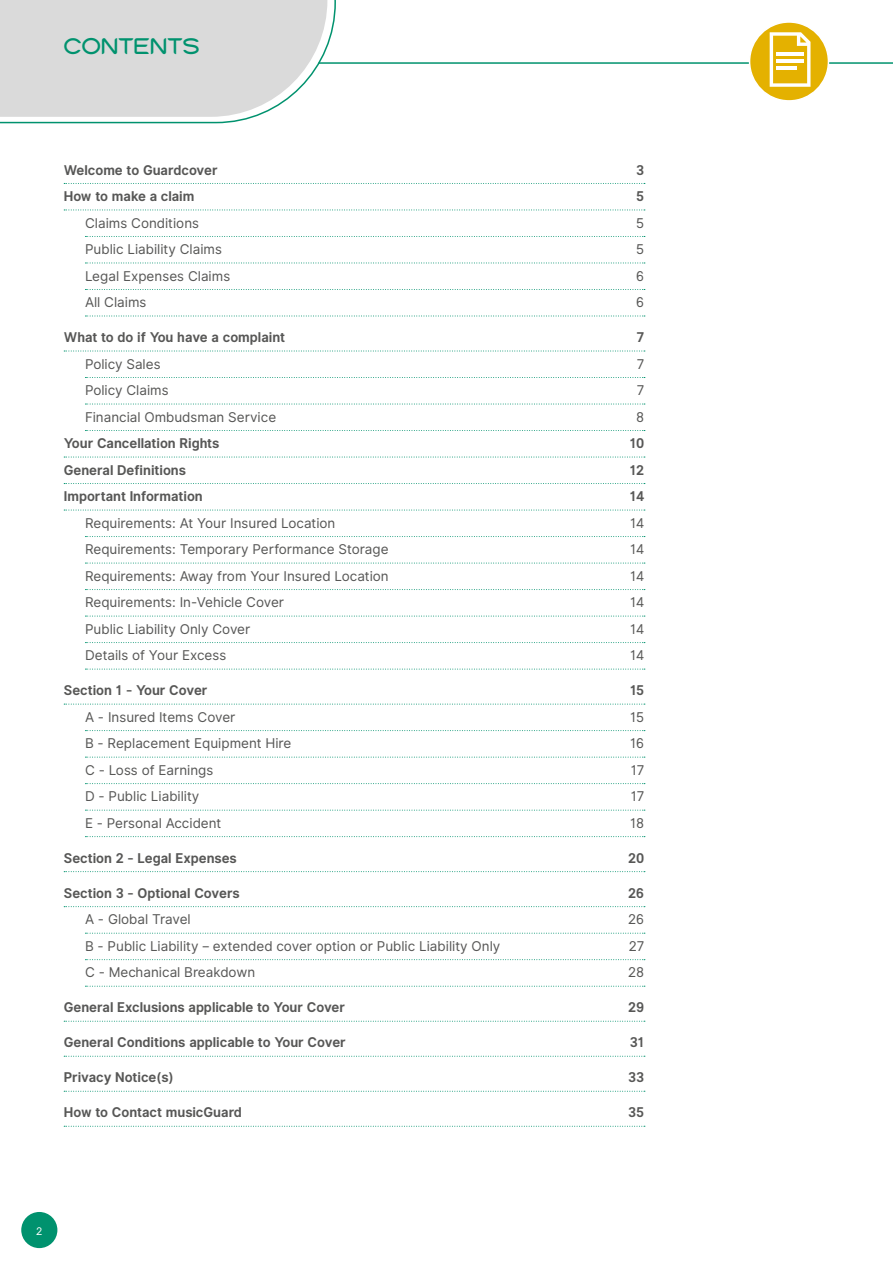
<style>
.page{position:relative;width:893px;height:1263px;background:#fff}
.page>*{position:absolute;margin:0;border:0;box-sizing:border-box;transform-origin:0 0}
.t1{font:700 24px "Cabourg";color:#00926e}
.t2{font:13.5px "Inter UI";color:#575756}
.t3{font:700 13.5px "Inter UI";color:#575756}
.t4{font:10.5px "Inter UI";color:#fff}
</style>
<div class="page">
<svg style="left:64px;top:183px;width:581px;height:1px"></svg>
<svg style="left:64px;top:210px;width:581px;height:1px"></svg>
<svg style="left:85px;top:236px;width:560px;height:1px"></svg>
<svg style="left:85px;top:263px;width:560px;height:1px"></svg>
<svg style="left:85px;top:289px;width:560px;height:1px"></svg>
<svg style="left:85px;top:316px;width:560px;height:1px"></svg>
<svg style="left:64px;top:351px;width:581px;height:1px"></svg>
<svg style="left:85px;top:377px;width:560px;height:1px"></svg>
<svg style="left:85px;top:404px;width:560px;height:1px"></svg>
<svg style="left:85px;top:430px;width:560px;height:1px"></svg>
<svg style="left:64px;top:457px;width:581px;height:1px"></svg>
<svg style="left:64px;top:483px;width:581px;height:1px"></svg>
<svg style="left:64px;top:510px;width:581px;height:1px"></svg>
<svg style="left:85px;top:536px;width:560px;height:1px"></svg>
<svg style="left:85px;top:563px;width:560px;height:1px"></svg>
<svg style="left:85px;top:589px;width:560px;height:1px"></svg>
<svg style="left:85px;top:616px;width:560px;height:1px"></svg>
<svg style="left:85px;top:642px;width:560px;height:1px"></svg>
<svg style="left:85px;top:669px;width:560px;height:1px"></svg>
<svg style="left:64px;top:704px;width:581px;height:1px"></svg>
<svg style="left:85px;top:730px;width:560px;height:1px"></svg>
<svg style="left:85px;top:757px;width:560px;height:1px"></svg>
<svg style="left:85px;top:783px;width:560px;height:1px"></svg>
<svg style="left:85px;top:810px;width:560px;height:1px"></svg>
<svg style="left:85px;top:836px;width:560px;height:1px"></svg>
<svg style="left:64px;top:871px;width:581px;height:1px"></svg>
<svg style="left:64px;top:906px;width:581px;height:1px"></svg>
<svg style="left:85px;top:933px;width:560px;height:1px"></svg>
<svg style="left:85px;top:959px;width:560px;height:1px"></svg>
<svg style="left:85px;top:986px;width:560px;height:1px"></svg>
<svg style="left:64px;top:1021px;width:581px;height:1px"></svg>
<svg style="left:64px;top:1056px;width:581px;height:1px"></svg>
<svg style="left:64px;top:1091px;width:581px;height:1px"></svg>
<svg style="left:64px;top:1126px;width:581px;height:1px"></svg>
<div style="left:21px;top:1212px;width:36px;height:36px;background:#00926e;border-radius:50%"></div>
<svg style="left:0;top:0;width:336px;height:124px;background:#dbdddd"></svg>
<hr style="left:318px;top:62px;width:575px;height:2px;background:#00926e">
<div style="left:750px;top:22px;width:78px;height:79px;background:#e4b100;border-radius:50%"></div>
<div style="left:749px;top:21px;width:80px;height:81px;border:2px solid #fff;border-radius:50%"></div>
<svg style="left:770px;top:32px;width:40px;height:55px"></svg>
<h1 class="t1" style="left:64px;top:34px;width:137px">CONTENTS</h1>
<p class="t3" style="left:64px;top:161px;width:155px">Welcome to Guardcover</p>
<p class="t3" style="left:636px;top:161px;width:10px">3</p>
<p class="t3" style="left:64px;top:187px;width:132px">How to make a claim</p>
<p class="t3" style="left:636px;top:187px;width:10px">5</p>
<p class="t2" style="left:85px;top:213px;width:116px">Claims Conditions</p>
<p class="t2" style="left:636px;top:213px;width:10px">5</p>
<p class="t2" style="left:85px;top:240px;width:139px">Public Liability Claims</p>
<p class="t2" style="left:636px;top:240px;width:10px">5</p>
<p class="t2" style="left:85px;top:266px;width:147px">Legal Expenses Claims</p>
<p class="t2" style="left:636px;top:266px;width:10px">6</p>
<p class="t2" style="left:85px;top:293px;width:63px">All Claims</p>
<p class="t2" style="left:636px;top:293px;width:10px">6</p>
<p class="t3" style="left:64px;top:328px;width:223px">What to do if You have a complaint</p>
<p class="t3" style="left:636px;top:328px;width:9px">7</p>
<p class="t2" style="left:85px;top:354px;width:77px">Policy Sales</p>
<p class="t2" style="left:637px;top:354px;width:9px">7</p>
<p class="t2" style="left:85px;top:381px;width:85px">Policy Claims</p>
<p class="t2" style="left:637px;top:381px;width:9px">7</p>
<p class="t2" style="left:85px;top:407px;width:193px">Financial Ombudsman Service</p>
<p class="t2" style="left:636px;top:407px;width:10px">8</p>
<p class="t3" style="left:64px;top:434px;width:157px">Your Cancellation Rights</p>
<p class="t3" style="left:630px;top:434px;width:16px">10</p>
<p class="t3" style="left:64px;top:461px;width:124px">General Definitions</p>
<p class="t3" style="left:630px;top:461px;width:16px">12</p>
<p class="t3" style="left:64px;top:487px;width:140px">Important Information</p>
<p class="t3" style="left:630px;top:487px;width:16px">14</p>
<p class="t2" style="left:85px;top:513px;width:252px">Requirements: At Your Insured Location</p>
<p class="t2" style="left:630px;top:513px;width:16px">14</p>
<p class="t2" style="left:85px;top:540px;width:305px">Requirements: Temporary Performance Storage</p>
<p class="t2" style="left:630px;top:540px;width:16px">14</p>
<p class="t2" style="left:85px;top:566px;width:305px">Requirements: Away from Your Insured Location</p>
<p class="t2" style="left:630px;top:566px;width:16px">14</p>
<p class="t2" style="left:85px;top:593px;width:201px">Requirements: In-Vehicle Cover</p>
<p class="t2" style="left:630px;top:593px;width:16px">14</p>
<p class="t2" style="left:85px;top:619px;width:167px">Public Liability Only Cover</p>
<p class="t2" style="left:630px;top:619px;width:16px">14</p>
<p class="t2" style="left:85px;top:646px;width:143px">Details of Your Excess</p>
<p class="t2" style="left:630px;top:646px;width:16px">14</p>
<p class="t3" style="left:64px;top:681px;width:145px">Section 1 - Your Cover</p>
<p class="t3" style="left:630px;top:681px;width:16px">15</p>
<p class="t2" style="left:85px;top:707px;width:152px">A - Insured Items Cover</p>
<p class="t2" style="left:630px;top:707px;width:16px">15</p>
<p class="t2" style="left:85px;top:734px;width:208px">B - Replacement Equipment Hire</p>
<p class="t2" style="left:630px;top:734px;width:16px">16</p>
<p class="t2" style="left:85px;top:760px;width:130px">C - Loss of Earnings</p>
<p class="t2" style="left:631px;top:760px;width:15px">17</p>
<p class="t2" style="left:85px;top:787px;width:116px">D - Public Liability</p>
<p class="t2" style="left:631px;top:787px;width:15px">17</p>
<p class="t2" style="left:85px;top:813px;width:138px">E - Personal Accident</p>
<p class="t2" style="left:630px;top:813px;width:16px">18</p>
<p class="t3" style="left:64px;top:849px;width:175px">Section 2 - Legal Expenses</p>
<p class="t3" style="left:628px;top:849px;width:18px">20</p>
<p class="t3" style="left:64px;top:884px;width:177px">Section 3 - Optional Covers</p>
<p class="t3" style="left:628px;top:884px;width:18px">26</p>
<p class="t2" style="left:85px;top:910px;width:107px">A - Global Travel</p>
<p class="t2" style="left:628px;top:910px;width:18px">26</p>
<p class="t2" style="left:85px;top:936px;width:417px">B - Public Liability – extended cover option or Public Liability Only</p>
<p class="t2" style="left:629px;top:936px;width:17px">27</p>
<p class="t2" style="left:85px;top:963px;width:172px">C - Mechanical Breakdown</p>
<p class="t2" style="left:628px;top:963px;width:18px">28</p>
<p class="t3" style="left:64px;top:998px;width:283px">General Exclusions applicable to Your Cover</p>
<p class="t3" style="left:628px;top:998px;width:18px">29</p>
<p class="t3" style="left:64px;top:1033px;width:283px">General Conditions applicable to Your Cover</p>
<p class="t3" style="left:630px;top:1033px;width:16px">31</p>
<p class="t3" style="left:64px;top:1068px;width:111px">Privacy Notice(s)</p>
<p class="t3" style="left:628px;top:1068px;width:18px">33</p>
<p class="t3" style="left:64px;top:1103px;width:180px">How to Contact musicGuard</p>
<p class="t3" style="left:628px;top:1103px;width:18px">35</p>
<p class="t4" style="left:36px;top:1224px;width:8px">2</p>
</div>
